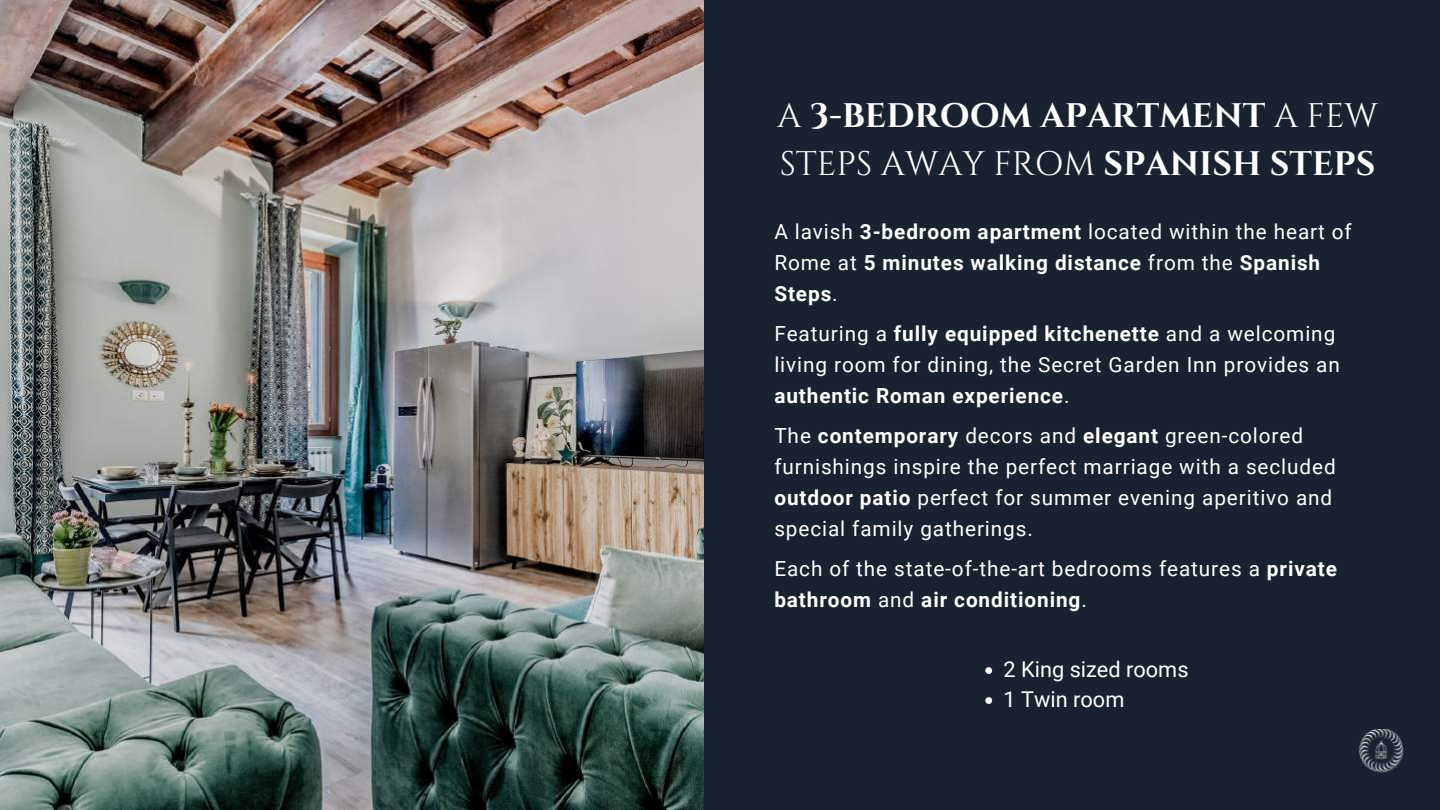
<style>
.page{position:relative;width:1440px;height:810px;background:#192231}
.page>*{position:absolute;margin:0;border:0;box-sizing:border-box;transform-origin:0 0}
.t1{font:700 34px/47.2px "Cinzel";color:#fff}
.t2{font:21.8px/30px "Roboto";color:#fff}
.t3{font:20.8px/31px "Roboto";letter-spacing:.045em;color:#fff}
.t4{font:700 20.8px/31px "Roboto";letter-spacing:.045em;color:#fff}
.s1{font-weight:400}
.s2{font-weight:700}
</style>
<div class="page">
<img style="left:0;top:0;width:704px;height:810px">
<img style="left:1359px;top:729px;width:45px;height:43px">
<svg style="left:985px;top:667px;width:7px;height:7px"></svg>
<svg style="left:985px;top:697px;width:7px;height:7px"></svg>
<h1 class="t1" style="left:777px;top:94px;width:602px"><span class="s1">A</span> 3-BEDROOM APARTMENT <span class="s1">A FEW<br>STEPS AWAY FROM</span> SPANISH STEPS</h1>
<p class="t4" style="left:774px;top:216px;width:579px"><span class="s1">A lavish</span> 3-bedroom apartment <span class="s1">located within the heart of<br>Rome at</span> 5 minutes walking distance <span class="s1">from the</span> Spanish<br>Steps<span class="s1">.</span></p>
<p class="t3" style="left:774px;top:318px;width:567px">Featuring a <span class="s2">fully equipped kitchenette</span> and a welcoming living room for dining, the Secret Garden Inn provides an <span class="s2">authentic Roman experience</span>.</p>
<p class="t3" style="left:774px;top:420px;width:563px">The <span class="s2">contemporary</span> decors and <span class="s2">elegant</span> green-colored furnishings inspire the perfect marriage with a secluded <span class="s2">outdoor patio</span> perfect for summer evening aperitivo and special family gatherings.</p>
<p class="t3" style="left:774px;top:553px;width:564px">Each of the state-of-the-art bedrooms features a <span class="s2">private bathroom</span> and <span class="s2">air conditioning</span>.</p>
<p class="t2" style="left:1004px;top:654px;width:186px">2 King sized rooms<br>1 Twin room</p>
</div>
